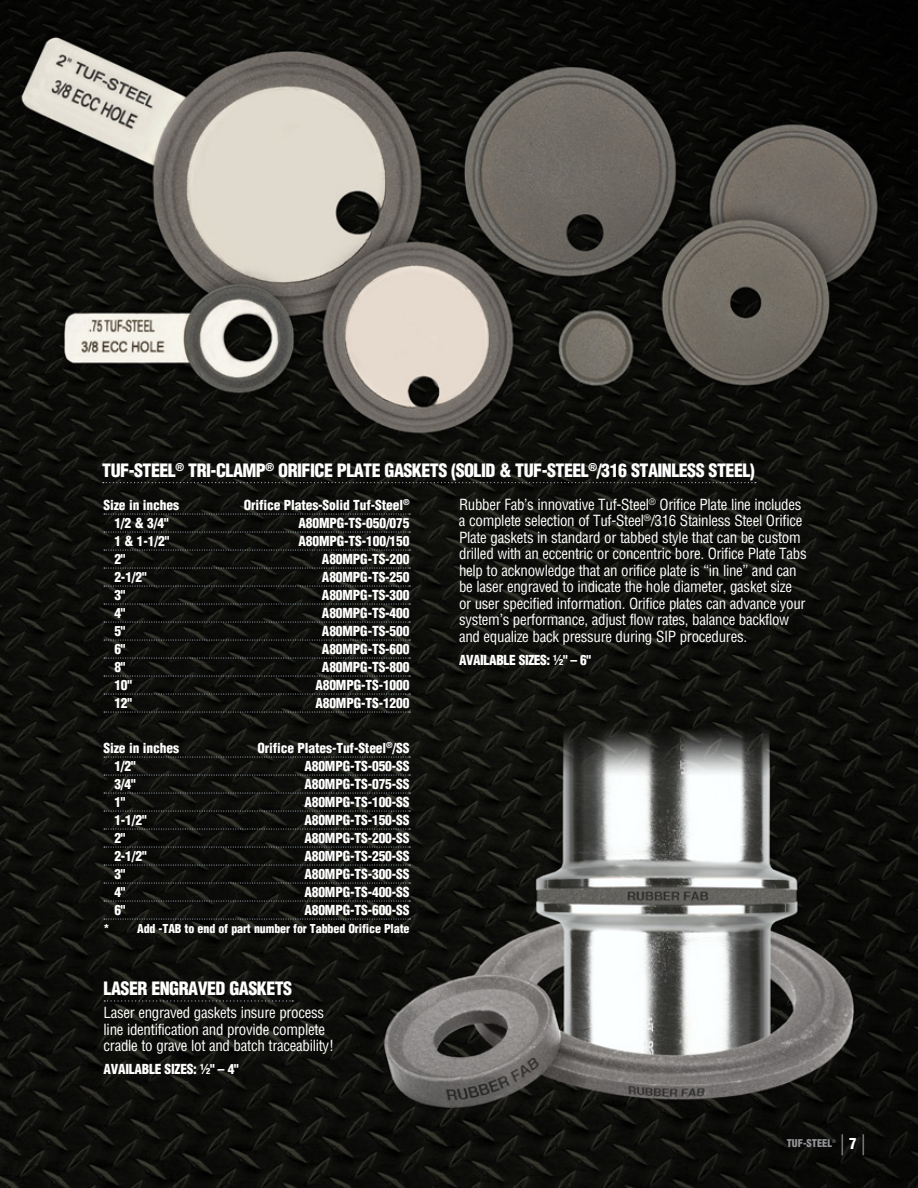
<style>
.page{position:relative;width:918px;height:1188px;background:#fff}
.page>*{position:absolute;margin:0;border:0;box-sizing:border-box;transform-origin:0 0}
.t1{font:condensed 21px "Helvetica LT Std";color:#939598;scale:.85 1}
.t2{font:900 condensed 18px "Helvetica";letter-spacing:-.03em;color:#fff}
.t3{font:condensed 15px/16.5px "Helvetica LT Std";letter-spacing:-.02em;color:#fff}
.t4{font:900 condensed 13.5px "Helvetica";letter-spacing:-.01em;color:#fff}
.t5{font:900 condensed 13.5px "Helvetica LT Std";letter-spacing:-.02em;color:#fff}
.t6{font:900 condensed 12px "Helvetica";letter-spacing:-.01em;color:#fff}
.t7{font:900 condensed 10.5px "Helvetica LT Std";color:#939598}
.t8{font:condensed 4.5px "Helvetica LT Std";color:#939598}
.s1{font-weight:900;font-size:15px;color:#fff}
</style>
<div class="page">
<img style="left:0;top:0;width:918px;height:1188px">
<svg style="left:104px;top:1000px;width:189px;height:2px"></svg>
<svg style="left:104px;top:514px;width:306px;height:1px"></svg>
<svg style="left:104px;top:532px;width:306px;height:1px"></svg>
<svg style="left:104px;top:550px;width:306px;height:1px"></svg>
<svg style="left:104px;top:568px;width:306px;height:1px"></svg>
<svg style="left:104px;top:586px;width:306px;height:1px"></svg>
<svg style="left:104px;top:604px;width:306px;height:1px"></svg>
<svg style="left:104px;top:622px;width:306px;height:1px"></svg>
<svg style="left:104px;top:640px;width:306px;height:1px"></svg>
<svg style="left:104px;top:658px;width:306px;height:1px"></svg>
<svg style="left:104px;top:676px;width:306px;height:1px"></svg>
<svg style="left:104px;top:694px;width:306px;height:1px"></svg>
<svg style="left:104px;top:712px;width:306px;height:1px"></svg>
<svg style="left:104px;top:757px;width:306px;height:1px"></svg>
<svg style="left:104px;top:775px;width:306px;height:1px"></svg>
<svg style="left:104px;top:793px;width:306px;height:1px"></svg>
<svg style="left:104px;top:811px;width:306px;height:1px"></svg>
<svg style="left:104px;top:829px;width:306px;height:1px"></svg>
<svg style="left:104px;top:847px;width:306px;height:1px"></svg>
<svg style="left:104px;top:865px;width:306px;height:1px"></svg>
<svg style="left:104px;top:883px;width:306px;height:1px"></svg>
<svg style="left:104px;top:901px;width:306px;height:1px"></svg>
<svg style="left:104px;top:919px;width:306px;height:1px"></svg>
<svg style="left:103px;top:482px;width:653px;height:1px"></svg>
<p class="t2" style="left:102px;top:459px;width:50px">Tuf-Steel</p>
<p class="t2" style="left:175px;top:459px;width:130px"><sup>®</sup> Tri-Clamp<sup>®</sup> Orifice</p>
<p class="t2" style="left:337px;top:459px;width:228px">Plate Gaskets (Soli d &amp; Tuf-Steel</p>
<p class="t2" style="left:588px;top:459px;width:93px"><sup>®</sup>/316 Stainless</p>
<p class="t2" style="left:709px;top:459px;width:18px">Steel</p>
<p class="t2" style="left:750px;top:459px;width:7px">)</p>
<p class="t4" style="left:104px;top:496px;width:77px">Size in inches</p>
<p class="t4" style="left:244px;top:496px;width:167px">Orifice Plates-Solid Tuf-Steel<sup>®</sup></p>
<p class="t4" style="left:114px;top:514px;width:56px">1/2 &amp; 3/4"</p>
<p class="t4" style="left:299px;top:514px;width:113px">A80MPG-TS-050/075</p>
<p class="t4" style="left:114px;top:532px;width:56px">1 &amp; 1-1/2"</p>
<p class="t4" style="left:299px;top:532px;width:113px">A80MPG-TS-100/150</p>
<p class="t4" style="left:114px;top:550px;width:13px">2"</p>
<p class="t4" style="left:322px;top:550px;width:89px">A80MPG-TS-200</p>
<p class="t4" style="left:114px;top:568px;width:34px">2-1/2"</p>
<p class="t4" style="left:322px;top:568px;width:89px">A80MPG-TS-250</p>
<p class="t4" style="left:114px;top:586px;width:13px">3"</p>
<p class="t4" style="left:322px;top:586px;width:89px">A80MPG-TS-300</p>
<p class="t4" style="left:114px;top:604px;width:13px">4"</p>
<p class="t4" style="left:322px;top:604px;width:89px">A80MPG-TS-400</p>
<p class="t4" style="left:114px;top:622px;width:13px">5"</p>
<p class="t4" style="left:322px;top:622px;width:89px">A80MPG-TS-500</p>
<p class="t4" style="left:114px;top:640px;width:13px">6"</p>
<p class="t4" style="left:322px;top:640px;width:89px">A80MPG-TS-600</p>
<p class="t4" style="left:114px;top:658px;width:13px">8"</p>
<p class="t4" style="left:322px;top:658px;width:89px">A80MPG-TS-800</p>
<p class="t4" style="left:114px;top:676px;width:19px">10"</p>
<p class="t4" style="left:315px;top:676px;width:96px">A80MPG-TS-1000</p>
<p class="t4" style="left:114px;top:694px;width:19px">12"</p>
<p class="t4" style="left:315px;top:694px;width:96px">A80MPG-TS-1200</p>
<p class="t4" style="left:104px;top:739px;width:77px">Size in inches</p>
<p class="t4" style="left:257px;top:739px;width:154px">Orifice Plates-Tuf-Steel<sup>®</sup>/SS</p>
<p class="t4" style="left:114px;top:757px;width:23px">1/2"</p>
<p class="t4" style="left:304px;top:757px;width:107px">A80MPG-TS-050-SS</p>
<p class="t4" style="left:114px;top:775px;width:23px">3/4"</p>
<p class="t4" style="left:304px;top:775px;width:107px">A80MPG-TS-075-SS</p>
<p class="t4" style="left:114px;top:793px;width:13px">1"</p>
<p class="t4" style="left:304px;top:793px;width:107px">A80MPG-TS-100-SS</p>
<p class="t4" style="left:114px;top:811px;width:34px">1-1/2"</p>
<p class="t4" style="left:304px;top:811px;width:107px">A80MPG-TS-150-SS</p>
<p class="t4" style="left:114px;top:829px;width:13px">2"</p>
<p class="t4" style="left:304px;top:829px;width:107px">A80MPG-TS-200-SS</p>
<p class="t4" style="left:114px;top:847px;width:34px">2-1/2"</p>
<p class="t4" style="left:304px;top:847px;width:107px">A80MPG-TS-250-SS</p>
<p class="t4" style="left:114px;top:865px;width:13px">3"</p>
<p class="t4" style="left:304px;top:865px;width:107px">A80MPG-TS-300-SS</p>
<p class="t4" style="left:114px;top:883px;width:13px">4"</p>
<p class="t4" style="left:304px;top:883px;width:107px">A80MPG-TS-400-SS</p>
<p class="t4" style="left:114px;top:901px;width:13px">6"</p>
<p class="t4" style="left:304px;top:901px;width:107px">A80MPG-TS-600-SS</p>
<p class="t6" style="left:104px;top:921px;width:26px">* A</p>
<p class="t6" style="left:144px;top:921px;width:267px">dd -TAB to end of part number for Tabbed Orifice Plate</p>
<p class="t2" style="left:104px;top:977px;width:172px">Laser Engraved Gaskets</p>
<p class="t3" style="left:104px;top:1004px;width:232px">Laser engraved gaskets insure process line identification and provide complete cradle to grave lot and batch traceability!</p>
<p class="t5" style="left:104px;top:1061px;width:137px">AVAI LABLE SIZES: ½" – 4"</p>
<p class="t3" style="left:459px;top:496px;width:349px">Rubber Fab’s innovative Tuf-Steel<sup>®</sup> Orifice Plate line includes a complete selection of Tuf-Steel<sup>®</sup>/316 Stainless Steel Orifice Plate gaskets in standard or tabbed style that can be custom drilled with an eccentric or concentric bore. Orifice Plate Tabs help to acknowledge that an orifice plate is “in line” and can be laser engraved to indicate the hole diameter, gasket size or user specified information. Orifice plates can advance your system’s performance, adjust flow rates, balance backflow and equalize back pressure during SIP procedures.</p>
<p class="t5" style="left:459px;top:652px;width:133px">AVAI LABLE SIZES: ½" – 6"</p>
<p class="t7" style="left:787px;top:1137px;width:37px">TUF-STEEL</p>
<p class="t8" style="left:832px;top:1138px;width:5px">®</p>
<h1 class="t1" style="left:840px;top:1129px;width:31px">|<span class="s1">7</span>|</h1>
</div>
